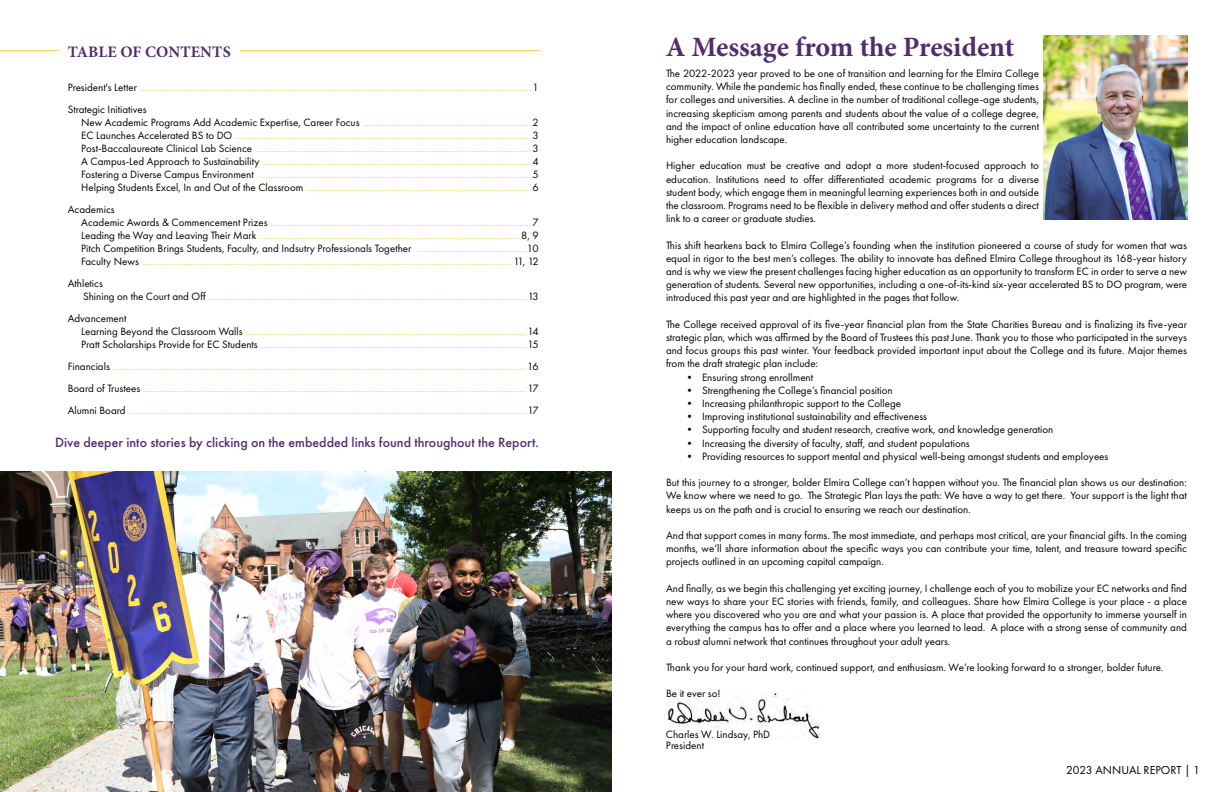
<style>
.page{position:relative;width:1224px;height:792px;background:#fff}
.page>*{position:absolute;margin:0;border:0;box-sizing:border-box;transform-origin:0 0}
.t1{font:700 28px "Minion Pro";color:#502d6d}
.t2{font:700 16px "Minion Pro";letter-spacing:.01em;color:#502d6d}
.t3{font:500 14px "Futura PT";color:#502d6d}
.t4{font:12px "Futura PT";color:#000}
.t5{font:11px/13.2px "Futura PT";color:#000;text-align:justify}
.t6{font:11px/13px "Futura PT";color:#f3cd3f}
.s1{color:#000}
</style>
<div class="page">
<img style="left:0;top:472px;width:612px;height:320px">
<img style="left:666px;top:693px;width:153px;height:45px">
<hr style="left:240px;top:50px;width:300px;height:1px;background:#f3cd3f">
<hr style="left:0;top:50px;width:59px;height:1px;background:#f3cd3f">
<img style="left:1044px;top:35px;width:144px;height:185px">
<h2 class="t2" style="left:68px;top:41px;width:165px">TABLE OF CONTENTS</h2>
<h1 class="t1" style="left:666px;top:27px;width:350px">A Message from the President</h1>
<p class="t5" style="left:666px;top:67px;width:375px">The 2022-2023 year proved to be one of transition and learning for the Elmira College community. While the pandemic has finally ended, these continue to be challenging times for colleges and universities. A decline in the number of traditional college-age students, increasing skepticism among parents and students about the value of a college degree, and the impact of online education have all contributed some uncertainty to the current higher education landscape.</p>
<p class="t5" style="left:666px;top:159px;width:375px">Higher education must be creative and adopt a more student-focused approach to education. Institutions need to offer differentiated academic programs for a diverse student body, which engage them in meaningful learning experiences both in and outside the classroom. Programs need to be flexible in delivery method and offer students a direct link to a career or graduate studies.</p>
<p class="t5" style="left:666px;top:238px;width:523px">This shift hearkens back to Elmira College’s founding when the institution pioneered a course of study for women that was equal in rigor to the best men’s colleges. The ability to innovate has defined Elmira College throughout its 168-year history and is why we view the present challenges facing higher education as an opportunity to transform EC in order to serve a new generation of students. Several new opportunities, including a one-of-its-kind six-year accelerated BS to DO program, were introduced this past year and are highlighted in the pages that follow.</p>
<p class="t5" style="left:666px;top:317px;width:522px">The College received approval of its five-year financial plan from the State Charities Bureau and is finalizing its five-year strategic plan, which was affirmed by the Board of Trustees this past June. Thank you to those who participated in the surveys and focus groups this past winter. Your feedback provided important input about the College and its future. Major themes from the draft strategic plan include:</p>
<p class="t5" style="left:684px;top:370px;width:131px">• Ensuring strong enrollment</p>
<p class="t5" style="left:684px;top:383px;width:210px">• Strengthening the College’s financial position</p>
<p class="t5" style="left:684px;top:397px;width:219px">• Increasing philanthropic support to the College</p>
<p class="t5" style="left:684px;top:410px;width:245px">• Improving institutional sustainability and effectiveness</p>
<p class="t5" style="left:684px;top:423px;width:371px">• Supporting faculty and student research, creative work, and knowledge generation</p>
<p class="t5" style="left:684px;top:436px;width:287px">• Increasing the diversity of faculty, staff, and student populations</p>
<p class="t5" style="left:684px;top:449px;width:426px">• Providing resources to support mental and physical well-being amongst students and employees</p>
<p class="t5" style="left:666px;top:476px;width:522px">But this journey to a stronger, bolder Elmira College can’t happen without you. The financial plan shows us our destination:<br>We know where we need to go. The Strategic Plan lays the path: We have a way to get there. Your support is the light that keeps us on the path and is crucial to ensuring we reach our destination.</p>
<p class="t5" style="left:666px;top:529px;width:523px">And that support comes in many forms. The most immediate, and perhaps most critical, are your financial gifts. In the coming months, we’ll share information about the specific ways you can contribute your time, talent, and treasure toward specific projects outlined in an upcoming capital campaign.</p>
<p class="t5" style="left:666px;top:581px;width:523px">And finally, as we begin this challenging yet exciting journey, I challenge each of you to mobilize your EC networks and find new ways to share your EC stories with friends, family, and colleagues. Share how Elmira College is your place - a place where you discovered who you are and what your passion is. A place that provided the opportunity to immerse yourself in everything the campus has to offer and a place where you learned to lead. A place with a strong sense of community and a robust alumni network that continues throughout your adult years.</p>
<p class="t5" style="left:666px;top:661px;width:499px">Thank you for your hard work, continued support, and enthusiasm. We’re looking forward to a stronger, bolder future.</p>
<p class="t5" style="left:666px;top:687px;width:56px">Be it ever so!</p>
<p class="t5" style="left:666px;top:729px;width:106px;line-height:11px">Charles W. Lindsay, PhD<br>President</p>
<p class="t6" style="left:68px;top:76px;width:472px;line-height:22px"><span class="s1">President's Letter</span> ............................................................................................................................................................<span class="s1">1<br>Strategic Initiatives</span></p>
<p class="t6" style="left:81px;top:116px;width:459px;text-align:justify"><span class="s1">New Academic Programs Add Academic Expertise, Career Focus</span> ...................................................................<span class="s1">2<br>EC Launches Accelerated BS to DO</span> ......................................................................................................................<span class="s1">3<br>Post-Baccalaureate Clinical Lab Science</span> ..............................................................................................................<span class="s1">3<br>A Campus-Led Approach to Sustainability</span> ...........................................................................................................<span class="s1">4<br>Fostering a Diverse Campus Environment</span> .............................................................................................................<span class="s1">5<br>Helping Students Excel, In and Out of the Classroom</span> ..........................................................................................<span class="s1">6</span></p>
<p class="t6" style="left:81px;top:203px;width:459px;text-indent:-13px"><span class="s1">Academics<br>Academic Awards &amp; Commencement Prizes</span> ........................................................................................................<span class="s1">7<br>Leading the Way and Leaving Their Mark</span> ....................................................................................................... <span class="s1">8, 9<br>Pitch Competition Brings Students, Faculty, and Indsutry Professionals Together</span> ............................................<span class="s1">10<br>Faculty News</span> ................................................................................................................................................... <span class="s1">11, 12</span></p>
<p class="t6" style="left:83px;top:277px;width:457px;text-indent:-15px"><span class="s1">Athletics<br>Shining on the Court and Off</span> ..............................................................................................................................<span class="s1">13</span></p>
<p class="t6" style="left:81px;top:312px;width:459px;text-indent:-13px"><span class="s1">Advancement<br>Learning Beyond the Classroom Walls</span> ................................................................................................................<span class="s1">14<br>Pratt Scholarships Provide for EC Students</span>...........................................................................................................<span class="s1">15</span></p>
<p class="t6" style="left:68px;top:356px;width:472px;line-height:22px;text-align:justify"><span class="s1">Financials</span> .....................................................................................................................................................................<span class="s1">16<br>Board of Trustees</span> .........................................................................................................................................................<span class="s1">17<br>Alumni Board</span> ..............................................................................................................................................................<span class="s1">17</span></p>
<p class="t3" style="left:55px;top:434px;width:485px">Dive deeper into stories by clicking on the embedded links found throughout the Report.</p>
<p class="t4" style="left:1066px;top:763px;width:135px">2023 ANNUAL REPORT | 1</p>
</div>
